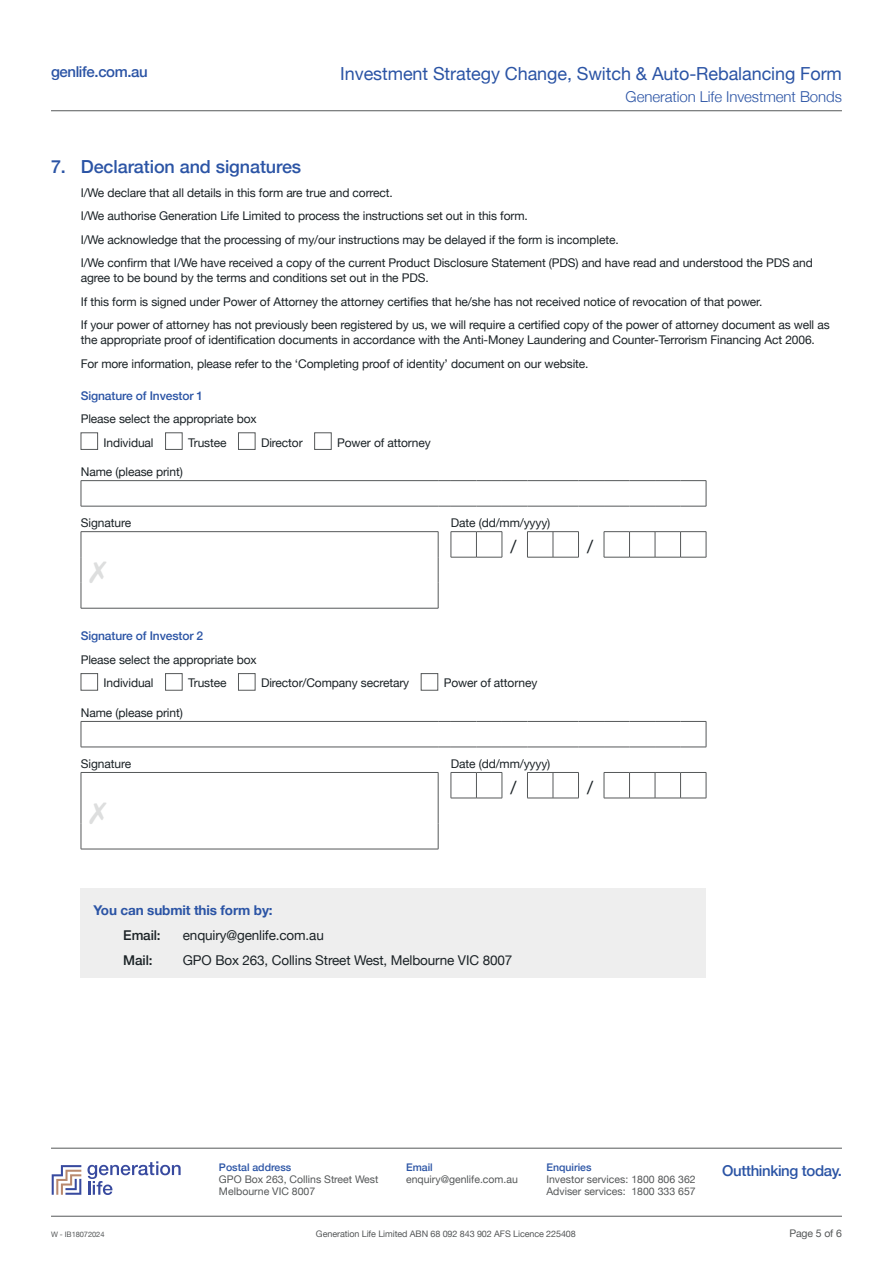
<style>
.page{position:relative;width:893px;height:1263px;background:#fff}
.page>*{position:absolute;margin:0;border:0;box-sizing:border-box;transform-origin:0 0}
.t1{font:18px "Helvetica Neue";letter-spacing:-.005em;color:#2b54a5}
.t2{font:500 18px "Helvetica Neue";letter-spacing:-.005em;color:#2b54a5}
.t3{font:italic 18px "Helvetica Neue";color:#1b2226}
.t4{font:500 15px "Helvetica Neue";letter-spacing:-.025em;color:#2b54a5}
.t5{font:300 15px "Helvetica Neue";letter-spacing:-.005em;color:#2b54a5}
.t6{font:13.5px "Helvetica Neue";letter-spacing:-.01em;color:#1b2226}
.t7{font:700 13.5px "Helvetica Neue";letter-spacing:-.01em;color:#2b54a5}
.t8{font:500 13.5px "Helvetica Neue";letter-spacing:-.01em;color:#1b2226}
.t9{font:12px/23.5px "Helvetica Neue";letter-spacing:-.01em;color:#1b2226}
.t10{font:500 12px "Helvetica Neue";letter-spacing:-.01em;color:#2b54a5}
.t11{font:10.5px/12px "Helvetica Neue";color:#555859}
.t12{font:500 10.5px "Helvetica Neue";color:#2b54a5}
.t13{font:9px "Helvetica Neue";letter-spacing:-.01em;color:#555859}
.t14{font:7.5px "Helvetica Neue";letter-spacing:-.01em;color:#555859}
</style>
<div class="page">
<hr style="left:51px;top:1216px;width:791px;height:1px;background:#555859">
<div style="left:81px;top:433px;width:17px;height:17px;border:1px solid #555859"></div>
<div style="left:165px;top:433px;width:17px;height:17px;border:1px solid #555859"></div>
<div style="left:238px;top:433px;width:17px;height:17px;border:1px solid #555859"></div>
<div style="left:314px;top:433px;width:17px;height:17px;border:1px solid #555859"></div>
<hr style="left:81px;top:608px;width:357px;height:1px;background:#555859">
<hr style="left:81px;top:531px;width:357px;height:1px;background:#555859">
<svg style="left:451px;top:531px;width:52px;height:27px"></svg>
<svg style="left:527px;top:531px;width:52px;height:27px"></svg>
<svg style="left:604px;top:531px;width:103px;height:27px"></svg>
<svg style="left:81px;top:532px;width:1px;height:76px"></svg>
<svg style="left:438px;top:532px;width:1px;height:76px"></svg>
<hr style="left:81px;top:480px;width:357px;height:1px;background:#555859">
<svg style="left:81px;top:481px;width:1px;height:25px"></svg>
<hr style="left:81px;top:506px;width:357px;height:1px;background:#555859">
<svg style="left:438px;top:480px;width:269px;height:27px"></svg>
<div style="left:81px;top:673px;width:17px;height:17px;border:1px solid #555859"></div>
<div style="left:165px;top:673px;width:17px;height:17px;border:1px solid #555859"></div>
<div style="left:238px;top:673px;width:17px;height:17px;border:1px solid #555859"></div>
<div style="left:421px;top:673px;width:17px;height:17px;border:1px solid #555859"></div>
<hr style="left:81px;top:849px;width:357px;height:1px;background:#555859">
<hr style="left:81px;top:772px;width:357px;height:1px;background:#555859">
<svg style="left:451px;top:772px;width:52px;height:27px"></svg>
<svg style="left:527px;top:772px;width:52px;height:27px"></svg>
<svg style="left:604px;top:772px;width:103px;height:27px"></svg>
<svg style="left:81px;top:773px;width:1px;height:76px"></svg>
<svg style="left:438px;top:773px;width:1px;height:76px"></svg>
<hr style="left:81px;top:721px;width:357px;height:1px;background:#555859">
<svg style="left:81px;top:722px;width:1px;height:25px"></svg>
<hr style="left:81px;top:747px;width:357px;height:1px;background:#555859">
<svg style="left:438px;top:721px;width:269px;height:27px"></svg>
<div style="left:81px;top:889px;width:625px;height:89px;background:#eee"></div>
<hr style="left:51px;top:1148px;width:791px;height:1px;background:#555859">
<svg style="left:52px;top:1165px;width:29px;height:30px"></svg>
<svg style="left:87px;top:1161px;width:94px;height:34px"></svg>
<hr style="left:51px;top:110px;width:791px;height:1px;background:#555859">
<p class="t4" style="left:51px;top:59px;width:98px">genlife.com.au</p>
<h1 class="t1" style="left:340px;top:60px;width:503px">Investment Strategy Change, Switch &amp; Auto-Rebalancing Form</h1>
<p class="t5" style="left:626px;top:85px;width:218px">Generation Life Investment Bonds</p>
<h1 class="t2" style="left:51px;top:152px;width:252px">7. Declaration and signatures</h1>
<p class="t9" style="left:81px;top:181px;width:734px">I/We declare that all details in this form are true and correct.<br>I/We authorise Generation Life Limited to process the instructions set out in this form.<br>I/We acknowledge that the processing of my/our instructions may be delayed if the form is incomplete.<br>I/We confirm that I/We have received a copy of the current Product Disclosure Statement (PDS) and have read and understood the PDS and</p>
<p class="t9" style="left:81px;top:267px;width:750px">agree to be bound by the terms and conditions set out in the PDS.<br>If this form is signed under Power of Attorney the attorney certifies that he/she has not received notice of revocation of that power.<br>If your power of attorney has not previously been registered by us, we will require a certified copy of the power of attorney document as well as</p>
<p class="t9" style="left:81px;top:329px;width:736px">the appropriate proof of identification documents in accordance with the Anti-Money Laundering and Counter-Terrorism Financing Act 2006.<br>For more information, please refer to the ‘Completing proof of identity’ document on our website.</p>
<p class="t10" style="left:81px;top:386px;width:124px">Signature of Investor 1</p>
<p class="t9" style="left:104px;top:408px;width:155px;text-indent:-23px">Please select the appropriate box<br>Individual</p>
<p class="t9" style="left:188px;top:431px;width:40px">Trustee</p>
<p class="t9" style="left:261px;top:431px;width:43px">Director</p>
<p class="t9" style="left:337px;top:431px;width:95px">Power of attorney</p>
<p class="t9" style="left:81px;top:461px;width:103px">Name (please print)</p>
<p class="t9" style="left:81px;top:512px;width:52px">Signature</p>
<p class="t9" style="left:451px;top:512px;width:101px">Date (dd/mm/yyyy)</p>
<h1 class="t3" style="left:511px;top:534px;width:7px">/</h1>
<h1 class="t3" style="left:587px;top:534px;width:7px">/</h1>
<p class="t10" style="left:81px;top:626px;width:124px">Signature of Investor 2</p>
<p class="t9" style="left:104px;top:648px;width:155px;text-indent:-23px">Please select the appropriate box<br>Individual</p>
<p class="t9" style="left:188px;top:672px;width:40px">Trustee</p>
<p class="t9" style="left:261px;top:672px;width:150px">Director/Company secretary</p>
<p class="t9" style="left:444px;top:672px;width:95px">Power of attorney</p>
<p class="t9" style="left:81px;top:702px;width:103px">Name (please print)</p>
<p class="t9" style="left:81px;top:753px;width:52px">Signature</p>
<p class="t9" style="left:451px;top:753px;width:101px">Date (dd/mm/yyyy)</p>
<h1 class="t3" style="left:511px;top:774px;width:7px">/</h1>
<h1 class="t3" style="left:587px;top:774px;width:7px">/</h1>
<p class="t7" style="left:94px;top:899px;width:181px">You can submit this form by:</p>
<p class="t8" style="left:123px;top:924px;width:39px">Email:</p>
<p class="t6" style="left:183px;top:925px;width:142px">enquiry@genlife.com.au</p>
<p class="t8" style="left:123px;top:949px;width:31px">Mail:</p>
<p class="t6" style="left:183px;top:950px;width:331px">GPO Box 263, Collins Street West, Melbourne VIC 8007</p>
<p class="t12" style="left:219px;top:1159px;width:74px">Postal address</p>
<p class="t11" style="left:219px;top:1174px;width:161px">GPO Box 263, Collins Street West<br>Melbourne VIC 8007</p>
<p class="t12" style="left:406px;top:1159px;width:28px">Email</p>
<p class="t11" style="left:406px;top:1174px;width:113px">enquiry@genlife.com.au</p>
<p class="t12" style="left:546px;top:1159px;width:47px">Enquiries</p>
<p class="t11" style="left:546px;top:1174px;width:151px">Investor services: 1800 806 362<br>Adviser services: 1800 333 657</p>
<p class="t4" style="left:722px;top:1158px;width:121px">Outthinking today.</p>
<p class="t14" style="left:51px;top:1229px;width:55px">W - IB18072024</p>
<p class="t13" style="left:316px;top:1228px;width:261px">Generation Life Limited ABN 68 092 843 902 AFS Licence 225408</p>
<p class="t11" style="left:789px;top:1228px;width:54px">Page 5 of 6</p>
</div>
